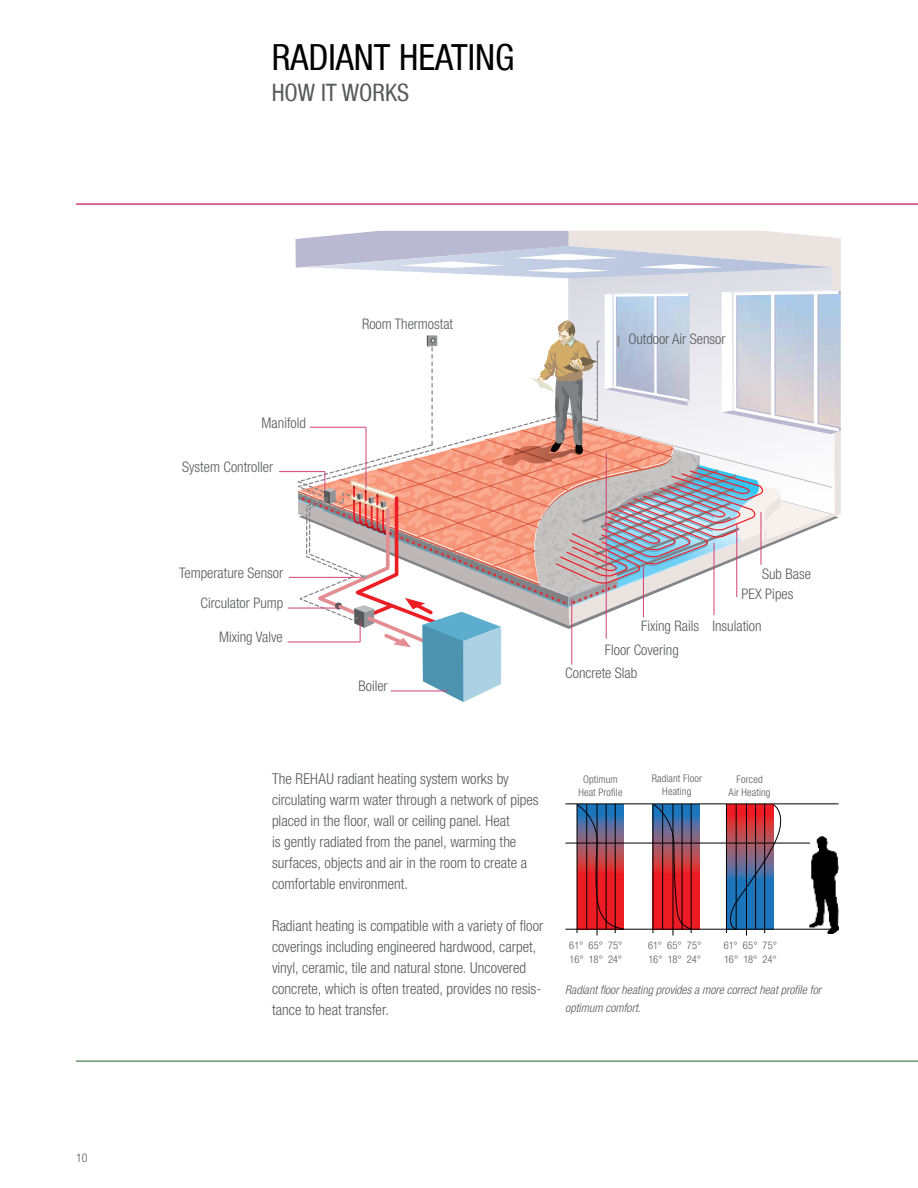
<style>
.page{position:relative;width:918px;height:1188px;background:#fff}
.page>*{position:absolute;margin:0;border:0;box-sizing:border-box;transform-origin:0 0}
.t1{font:condensed 36px "Helvetica Neue LT Com";color:#000}
.t2{font:condensed 24px "Helvetica Neue LT Com";color:#58595b}
.t3{font:300 condensed 15px/21px "Helvetica Neue LT Com";color:#58595b}
.t4{font:300 condensed 14.55px "Helvetica Neue LT Com";color:#58595b}
.t5{font:italic 300 condensed 12px/18px "Helvetica Neue LT Com";color:#58595b}
.t6{font:300 condensed 12px "Helvetica Neue LT Com";color:#58595b}
.t7{font:300 condensed 10.5px/13.5px "Helvetica Neue LT Com";letter-spacing:.015em;color:#58595b;text-align:center}
.t8{font:300 condensed 10.5px/13.5px "Helvetica Neue LT Com";letter-spacing:-.005em;color:#58595b}
</style>
<div class="page">
<hr style="left:76px;top:203px;width:842px;height:2px;background:#d13f76">
<hr style="left:76px;top:1060px;width:842px;height:2px;background:#699667">
<hr style="left:279px;top:471px;width:46px;height:1px;background:#d13f76">
<hr style="left:289px;top:577px;width:72px;height:1px;background:#d13f76">
<hr style="left:288px;top:608px;width:50px;height:1px;background:#d13f76">
<svg style="left:295px;top:231px;width:546px;height:471px"></svg>
<hr style="left:288px;top:642px;width:72px;height:1px;background:#d13f76">
<hr style="left:606px;top:453px;width:1px;height:186px;background:#d13f76">
<hr style="left:643px;top:565px;width:1px;height:52px;background:#d13f76">
<hr style="left:736px;top:523px;width:1px;height:74px;background:#d13f76">
<hr style="left:761px;top:512px;width:1px;height:53px;background:#d13f76">
<hr style="left:572px;top:599px;width:1px;height:66px;background:#d13f76">
<hr style="left:391px;top:691px;width:56px;height:1px;background:#d13f76">
<hr style="left:714px;top:543px;width:1px;height:72px;background:#d13f76">
<hr style="left:577px;top:804px;width:1px;height:129px;background:#000">
<hr style="left:597px;top:804px;width:1px;height:132px;background:#000">
<hr style="left:615px;top:804px;width:1px;height:129px;background:#000">
<svg style="left:693px;top:804px;width:7px;height:125px"></svg>
<hr style="left:653px;top:804px;width:1px;height:129px;background:#000">
<hr style="left:673px;top:804px;width:1px;height:132px;background:#000">
<hr style="left:691px;top:804px;width:1px;height:129px;background:#000">
<hr style="left:726px;top:804px;width:1px;height:129px;background:#000">
<hr style="left:746px;top:804px;width:1px;height:132px;background:#000">
<hr style="left:764px;top:804px;width:1px;height:129px;background:#000">
<svg style="left:576px;top:804px;width:49px;height:125px;background:#9d3d4f"></svg>
<svg style="left:653px;top:804px;width:40px;height:125px;background:#983648"></svg>
<svg style="left:727px;top:804px;width:57px;height:125px"></svg>
<img style="left:810px;top:836px;width:29px;height:97px">
<hr style="left:565px;top:843px;width:245px;height:1px;background:#000">
<hr style="left:565px;top:803px;width:274px;height:1px;background:#000">
<hr style="left:565px;top:929px;width:274px;height:1px;background:#000">
<p class="t6" style="left:76px;top:1151px;width:13px">10</p>
<h1 class="t1" style="left:272px;top:36px;width:37px">RADIANT</h1>
<h1 class="t1" style="left:399px;top:36px;width:36px">HEATING</h1>
<h2 class="t2" style="left:272px;top:79px;width:139px">HOW IT WORKS</h2>
<p class="t4" style="left:262px;top:415px;width:46px">Manifold</p>
<p class="t4" style="left:182px;top:459px;width:92px">System Controller</p>
<p class="t4" style="left:362px;top:315px;width:93px">Room Thermostat</p>
<p class="t4" style="left:628px;top:330px;width:99px">Outdoor Air Sensor</p>
<p class="t4" style="left:179px;top:565px;width:105px">Temperature Sensor</p>
<p class="t4" style="left:200px;top:595px;width:84px">Circulator Pump</p>
<p class="t4" style="left:219px;top:628px;width:65px">Mixing Valve</p>
<p class="t4" style="left:359px;top:677px;width:31px">Boiler</p>
<p class="t4" style="left:641px;top:617px;width:59px">Fixing Rails</p>
<p class="t4" style="left:605px;top:642px;width:75px">Floor Covering</p>
<p class="t4" style="left:565px;top:665px;width:74px">Concrete Slab</p>
<p class="t4" style="left:762px;top:565px;width:50px">Sub Base</p>
<p class="t4" style="left:742px;top:585px;width:53px">PEX Pipes</p>
<p class="t4" style="left:712px;top:617px;width:51px">Insulation</p>
<p class="t3" style="left:272px;top:768px;width:268px">The REHAU radiant heating system works by circulating warm water through a network of pipes placed in the floor, wall or ceiling panel. Heat<br>is gently radiated from the panel, warming the surfaces, objects and air in the room to create a comfortable environment.</p>
<p class="t3" style="left:272px;top:915px;width:273px">Radiant heating is compatible with a variety of floor coverings including engineered hardwood, carpet, vinyl, ceramic, tile and natural stone. Uncovered concrete, which is often treated, provides no resis&shy;tance to heat transfer.</p>
<p class="t7" style="left:578px;top:772px;width:46px">Optimum<br>Heat Profile</p>
<p class="t7" style="left:652px;top:771px;width:52px">Radiant Floor<br>Heating</p>
<p class="t7" style="left:729px;top:772px;width:44px">Forced<br>Air Heating</p>
<p class="t7" style="left:569px;top:939px;width:55px;text-align:left">61° 65° 75°<br>16° 18° 24°</p>
<p class="t7" style="left:648px;top:939px;width:55px;text-align:left">61° 65° 75°<br>16° 18° 24°</p>
<p class="t8" style="left:724px;top:939px;width:55px">61° 65° 75°<br>16° 18° 24°</p>
<p class="t5" style="left:565px;top:981px;width:258px">Radiant floor heating provides a more correct heat profile for optimum comfort.</p>
</div>
